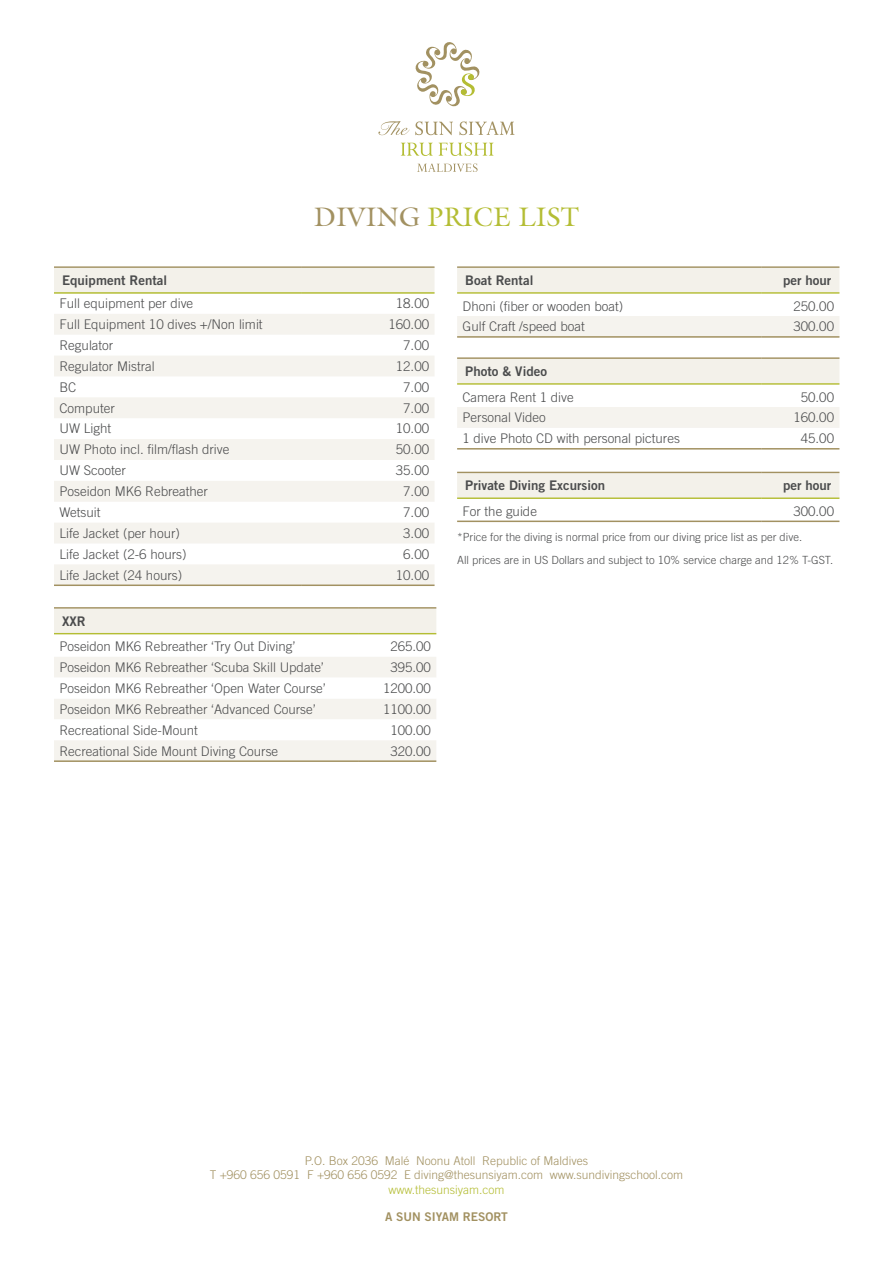
<style>
.page{position:relative;width:893px;height:1263px;background:#fff}
.page>*{position:absolute;margin:0;border:0;box-sizing:border-box;transform-origin:0 0}
.t1{font:27px "Galliard Std";color:#b4bd34}
.t2{font:300 13.35px "Trade Gothic LT Std";color:#4b4c4d}
.t3{font:300 13.2px "Trade Gothic LT Std";color:#4b4c4d}
.t4{font:13.2px "Trade Gothic LT Std Bd 2";color:#4b4c4d}
.t5{font:300 12px "Trade Gothic LT Std";color:#a29161}
.t6{font:300 12px "Trade Gothic LT Std";color:#b4bd34}
.t7{font:12px "Trade Gothic LT Std Bd 2";color:#a29161}
.t8{font:300 11.25px "Trade Gothic LT Std";color:#4b4c4d}
.s1{color:#a29161}
</style>
<div class="page">
<svg style="left:415px;top:42px;width:65px;height:65px"></svg>
<svg style="left:378px;top:121px;width:75px;height:14px"></svg>
<svg style="left:459px;top:121px;width:55px;height:14px"></svg>
<svg style="left:401px;top:143px;width:32px;height:13px"></svg>
<svg style="left:439px;top:142px;width:54px;height:14px"></svg>
<svg style="left:417px;top:164px;width:61px;height:8px"></svg>
<div style="left:54px;top:268px;width:381px;height:24px;background:#f3f1ea"></div>
<svg style="left:54px;top:314px;width:380px;height:270px;fill:#f5f3ee"></svg>
<hr style="left:54px;top:292px;width:248px;height:2px;background:#b4bd34">
<hr style="left:302px;top:292px;width:133px;height:2px;background:#b4bd34">
<hr style="left:54px;top:584px;width:248px;height:2px;background:#a29161">
<hr style="left:302px;top:584px;width:133px;height:2px;background:#a29161">
<hr style="left:54px;top:266px;width:248px;height:2px;background:#a29161">
<hr style="left:302px;top:266px;width:133px;height:2px;background:#a29161">
<div style="left:457px;top:473px;width:382px;height:24px;background:#f3f1ea"></div>
<hr style="left:457px;top:472px;width:304px;height:1px;background:#a29161">
<hr style="left:761px;top:472px;width:78px;height:1px;background:#a29161">
<hr style="left:457px;top:497px;width:304px;height:2px;background:#b4bd34">
<hr style="left:761px;top:497px;width:78px;height:2px;background:#b4bd34">
<hr style="left:457px;top:521px;width:304px;height:1px;background:#a29161">
<hr style="left:761px;top:521px;width:78px;height:1px;background:#a29161">
<div style="left:54px;top:609px;width:382px;height:24px;background:#f3f1ea"></div>
<svg style="left:54px;top:657px;width:382px;height:103px"></svg>
<hr style="left:54px;top:607px;width:304px;height:2px;background:#a29161">
<hr style="left:358px;top:607px;width:78px;height:2px;background:#a29161">
<hr style="left:54px;top:633px;width:304px;height:1px;background:#b4bd34">
<hr style="left:358px;top:633px;width:78px;height:1px;background:#b4bd34">
<hr style="left:54px;top:760px;width:304px;height:2px;background:#a29161">
<hr style="left:358px;top:760px;width:78px;height:2px;background:#a29161">
<div style="left:457px;top:268px;width:382px;height:24px;background:#f3f1ea"></div>
<div style="left:457px;top:316px;width:382px;height:20px;background:#f5f3ee"></div>
<hr style="left:457px;top:266px;width:304px;height:2px;background:#a29161">
<hr style="left:761px;top:266px;width:78px;height:2px;background:#a29161">
<hr style="left:457px;top:292px;width:304px;height:2px;background:#b4bd34">
<hr style="left:761px;top:292px;width:78px;height:2px;background:#b4bd34">
<hr style="left:457px;top:336px;width:304px;height:2px;background:#a29161">
<hr style="left:761px;top:336px;width:78px;height:2px;background:#a29161">
<div style="left:457px;top:359px;width:382px;height:24px;background:#f3f1ea"></div>
<div style="left:457px;top:407px;width:382px;height:21px;background:#f5f3ee"></div>
<hr style="left:457px;top:357px;width:304px;height:2px;background:#a29161">
<hr style="left:761px;top:357px;width:78px;height:2px;background:#a29161">
<hr style="left:457px;top:383px;width:304px;height:2px;background:#b4bd34">
<hr style="left:761px;top:383px;width:78px;height:2px;background:#b4bd34">
<hr style="left:457px;top:448px;width:304px;height:2px;background:#a29161">
<hr style="left:761px;top:448px;width:78px;height:2px;background:#a29161">
<p class="t1" style="left:314px;top:200px;width:267px"><span class="s1">DIVING</span> PRICE LIST</p>
<p class="t4" style="left:62px;top:272px;width:106px">Equipment Rental</p>
<p class="t2" style="left:59px;top:295px;width:135px">Full equipment per dive</p>
<p class="t2" style="left:396px;top:295px;width:35px">18.00</p>
<p class="t2" style="left:59px;top:316px;width:205px">Full Equipment 10 dives +/Non limit</p>
<p class="t2" style="left:388px;top:316px;width:42px">160.00</p>
<p class="t2" style="left:59px;top:337px;width:55px">Regulator</p>
<p class="t2" style="left:403px;top:337px;width:27px">7.00</p>
<p class="t2" style="left:59px;top:358px;width:97px">Regulator Mistral</p>
<p class="t2" style="left:396px;top:358px;width:35px">12.00</p>
<p class="t2" style="left:59px;top:379px;width:19px">BC</p>
<p class="t2" style="left:403px;top:379px;width:27px">7.00</p>
<p class="t2" style="left:59px;top:400px;width:57px">Computer</p>
<p class="t2" style="left:403px;top:400px;width:27px">7.00</p>
<p class="t2" style="left:59px;top:421px;width:53px">UW Light</p>
<p class="t2" style="left:396px;top:421px;width:35px">10.00</p>
<p class="t2" style="left:59px;top:442px;width:172px">UW Photo incl. film/flash drive</p>
<p class="t2" style="left:396px;top:442px;width:35px">50.00</p>
<p class="t2" style="left:59px;top:463px;width:68px">UW Scooter</p>
<p class="t2" style="left:396px;top:463px;width:35px">35.00</p>
<p class="t2" style="left:59px;top:483px;width:150px">Poseidon MK6 Rebreather</p>
<p class="t2" style="left:403px;top:483px;width:27px">7.00</p>
<p class="t2" style="left:59px;top:504px;width:43px">Wetsuit</p>
<p class="t2" style="left:403px;top:504px;width:27px">7.00</p>
<p class="t2" style="left:59px;top:525px;width:122px">Life Jacket (per hour)</p>
<p class="t2" style="left:403px;top:525px;width:27px">3.00</p>
<p class="t2" style="left:59px;top:546px;width:129px">Life Jacket (2-6 hours)</p>
<p class="t2" style="left:403px;top:546px;width:27px">6.00</p>
<p class="t2" style="left:59px;top:567px;width:124px">Life Jacket (24 hours)</p>
<p class="t2" style="left:396px;top:567px;width:35px">10.00</p>
<p class="t4" style="left:62px;top:613px;width:25px">XXR</p>
<p class="t3" style="left:59px;top:639px;width:237px">Poseidon MK6 Rebreather ‘Try Out Diving’</p>
<p class="t3" style="left:390px;top:639px;width:42px">265.00</p>
<p class="t3" style="left:59px;top:659px;width:266px">Poseidon MK6 Rebreather ‘Scuba Skill Update’</p>
<p class="t3" style="left:390px;top:659px;width:42px">395.00</p>
<p class="t3" style="left:59px;top:680px;width:268px">Poseidon MK6 Rebreather ‘Open Water Course’</p>
<p class="t3" style="left:383px;top:680px;width:49px">1200.00</p>
<p class="t3" style="left:59px;top:701px;width:258px">Poseidon MK6 Rebreather ‘Advanced Course’</p>
<p class="t3" style="left:383px;top:701px;width:49px">1100.00</p>
<p class="t3" style="left:59px;top:722px;width:140px">Recreational Side-Mount</p>
<p class="t3" style="left:390px;top:722px;width:42px">100.00</p>
<p class="t3" style="left:59px;top:743px;width:220px">Recreational Side Mount Diving Course</p>
<p class="t3" style="left:390px;top:743px;width:42px">320.00</p>
<p class="t4" style="left:465px;top:272px;width:70px">Boat Rental</p>
<p class="t4" style="left:783px;top:272px;width:50px">per hour</p>
<p class="t3" style="left:462px;top:298px;width:162px">Dhoni (fiber or wooden boat)</p>
<p class="t3" style="left:793px;top:298px;width:42px">250.00</p>
<p class="t3" style="left:462px;top:319px;width:124px">Gulf Craft /speed boat</p>
<p class="t3" style="left:793px;top:319px;width:42px">300.00</p>
<p class="t4" style="left:465px;top:363px;width:83px">Photo &amp; Video</p>
<p class="t3" style="left:462px;top:389px;width:113px">Camera Rent 1 dive</p>
<p class="t3" style="left:801px;top:389px;width:35px">50.00</p>
<p class="t3" style="left:462px;top:410px;width:85px">Personal Video</p>
<p class="t3" style="left:793px;top:410px;width:42px">160.00</p>
<p class="t3" style="left:462px;top:431px;width:219px">1 dive Photo CD with personal pictures</p>
<p class="t3" style="left:801px;top:431px;width:35px">45.00</p>
<p class="t4" style="left:465px;top:477px;width:141px">Private Diving Excursion</p>
<p class="t4" style="left:783px;top:477px;width:50px">per hour</p>
<p class="t3" style="left:462px;top:503px;width:76px">For the guide</p>
<p class="t3" style="left:793px;top:503px;width:42px">300.00</p>
<p class="t8" style="left:457px;top:531px;width:347px">*Price for the diving is normal price from our diving price list as per dive.</p>
<p class="t8" style="left:457px;top:553px;width:378px">All prices are in US Dollars and subject to 10% service charge and 12% T-GST.</p>
<p class="t5" style="left:305px;top:1153px;width:285px">P.O. Box 2036 Malé Noonu Atoll Republic of Maldives</p>
<p class="t5" style="left:210px;top:1168px;width:475px">T +960 656 0591 F +960 656 0592 E diving@thesunsiyam.com www.sundivingschool.com</p>
<p class="t6" style="left:388px;top:1182px;width:118px">www.thesunsiyam.com</p>
<p class="t7" style="left:385px;top:1209px;width:124px">A SUN SIYAM RESORT</p>
</div>
